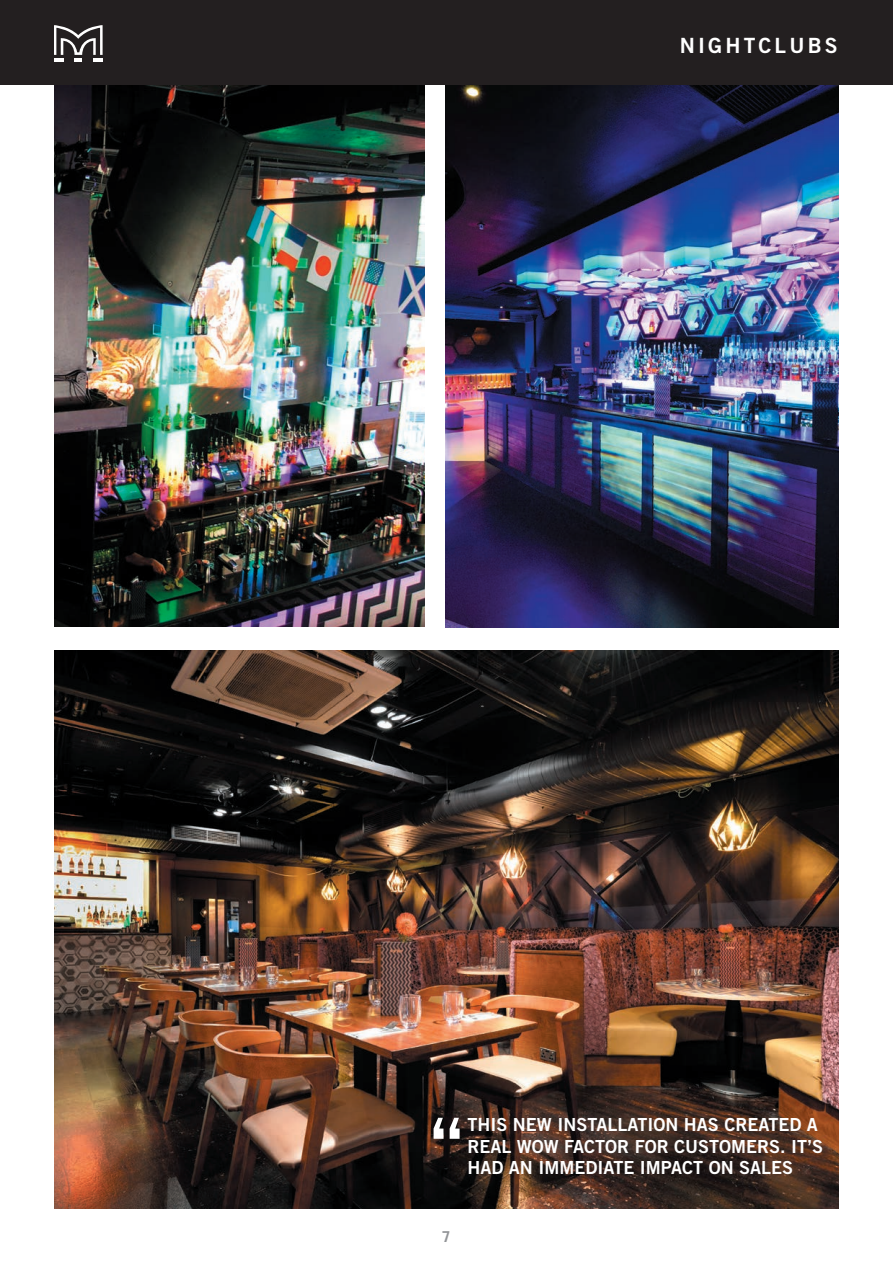
<style>
.page{position:relative;width:893px;height:1263px;background:#fff}
.page>*{position:absolute;margin:0;border:0;box-sizing:border-box;transform-origin:0 0}
.t1{font:72px "Trade Gothic Bold Two";color:#fff}
.t2{font:21px "Trade Gothic Bold Two";letter-spacing:.15em;color:#fff}
.t3{font:18px/21.6px "Trade Gothic Bold Two";color:#fff}
.t4{font:700 15px "Trade Gothic";color:#939598}
</style>
<div class="page">
<div style="left:0;top:0;width:893px;height:85px;background:#231f20"></div>
<svg style="left:54px;top:25px;width:49px;height:36px"></svg>
<img style="left:54px;top:85px;width:371px;height:542px">
<img style="left:445px;top:85px;width:394px;height:542px">
<img style="left:54px;top:651px;width:785px;height:558px">
<p class="t2" style="left:680px;top:33px;width:159px">NIGHTCLUBS</p>
<h1 class="t1" style="left:431px;top:1100px;width:33px">“</h1>
<p class="t3" style="left:467px;top:1114px;width:357px">THIS NEW INSTALLATION HAS CREATED A<br>REAL WOW FACTOR FOR CUSTOMERS. IT’S<br>HAD AN IMMEDIATE IMPACT ON SALES</p>
<p class="t4" style="left:442px;top:1227px;width:10px">7</p>
</div>
